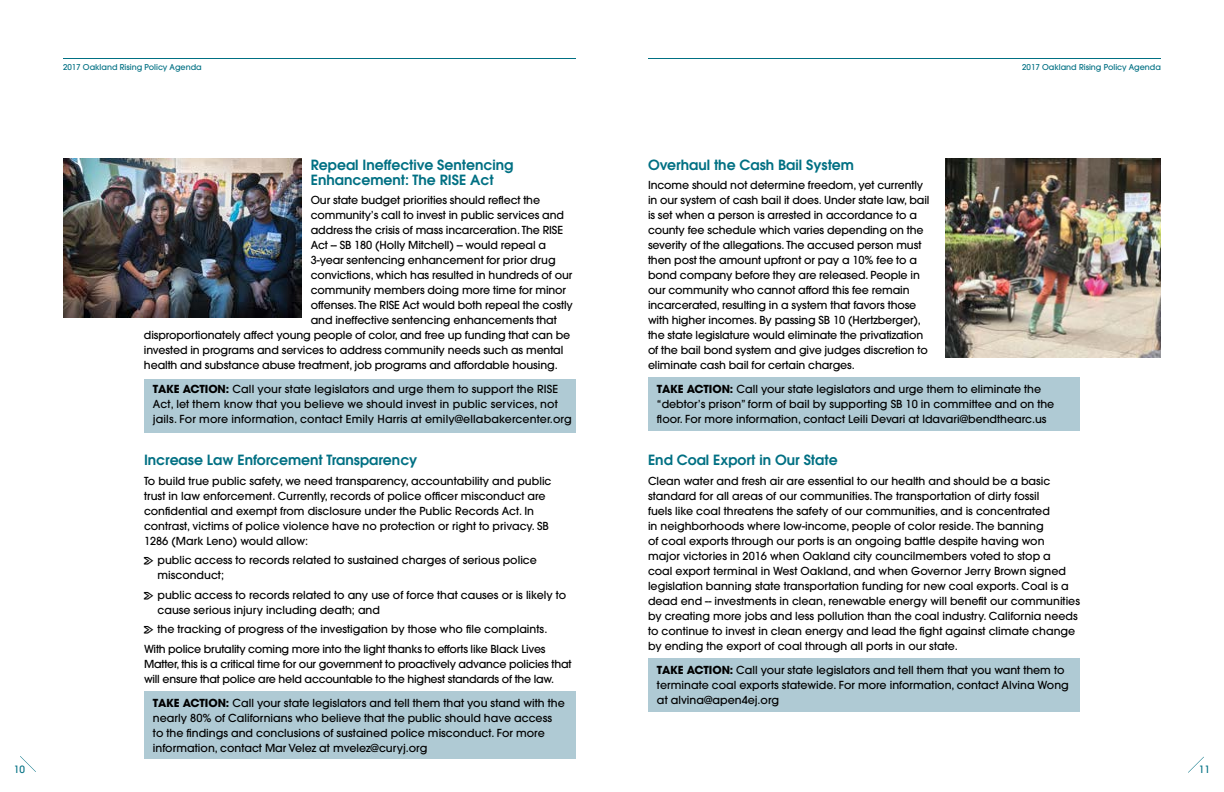
<style>
.page{position:relative;width:1224px;height:792px;background:#fff}
.page>*{position:absolute;margin:0;border:0;box-sizing:border-box;transform-origin:0 0}
.t1{font:600 14px/15px "Avant Garde";color:#007083}
.t2{font:500 11px/15px "Avant Garde";color:#000}
.t3{font:500 11px/19.5px "Avant Garde";letter-spacing:-.02em;color:#000}
.t4{font:500 10px "Avant Garde";color:#007083}
.t5{font:500 8px "Avant Garde";color:#007083}
.s1{font-weight:700}
.s2{font-family:"Pointers";font-weight:400}
</style>
<div class="page">
<div style="left:144px;top:379px;width:432px;height:53px;background:#afcad4"></div>
<div style="left:648px;top:377px;width:432px;height:53px;background:#afcad4"></div>
<div style="left:648px;top:659px;width:432px;height:53px;background:#afcad4"></div>
<div style="left:144px;top:692px;width:432px;height:67px;background:#afcad4"></div>
<svg style="left:1188px;top:757px;width:16px;height:16px"></svg>
<svg style="left:20px;top:756px;width:16px;height:16px"></svg>
<img style="left:63px;top:158px;width:239px;height:160px">
<hr style="left:63px;top:58px;width:513px;height:1px;background:#007083">
<hr style="left:648px;top:58px;width:513px;height:1px;background:#007083">
<img style="left:945px;top:158px;width:216px;height:199px">
<p class="t5" style="left:63px;top:62px;width:140px">2017 Oakland Rising Policy Agenda</p>
<p class="t5" style="left:1022px;top:62px;width:140px">2017 Oakland Rising Policy Agenda</p>
<p class="t1" style="left:311px;top:157px;width:204px">Repeal Ineffective Sentencing<br>Enhancement: The RISE Act</p>
<p class="t2" style="left:311px;top:193px;width:231px">Our state budget priorities should reflect the</p>
<p class="t2" style="left:311px;top:208px;width:255px">community’s call to invest in public services and</p>
<p class="t2" style="left:311px;top:223px;width:254px">address the crisis of mass incarceration. The RISE</p>
<p class="t2" style="left:311px;top:238px;width:237px">Act -- SB 180 (Holly Mitchell) -- would repeal a</p>
<p class="t2" style="left:311px;top:253px;width:246px">3-year sentencing enhancement for prior drug</p>
<p class="t2" style="left:311px;top:268px;width:263px">convictions, which has resulted in hundreds of our</p>
<p class="t2" style="left:311px;top:283px;width:257px">community members doing more time for minor</p>
<p class="t2" style="left:311px;top:298px;width:264px">offenses. The RISE Act would both repeal the costly</p>
<p class="t2" style="left:311px;top:313px;width:248px">and ineffective sentencing enhancements that</p>
<p class="t2" style="left:144px;top:328px;width:428px">disproportionately affect young people of color, and free up funding that can be</p>
<p class="t2" style="left:144px;top:343px;width:421px">invested in programs and services to address community needs such as mental</p>
<p class="t2" style="left:144px;top:358px;width:415px">health and substance abuse treatment, job programs and affordable housing.</p>
<p class="t2" style="left:153px;top:382px;width:420px"><span class="s1">TAKE ACTION:</span> Call your state legislators and urge them to support the RISE<br>Act, let them know that you believe we should invest in public services, not jails. For more information, contact Emily Harris at emily@ellabakercenter.org</p>
<p class="t1" style="left:144px;top:452px;width:275px">Increase Law Enforcement Transparency</p>
<p class="t2" style="left:144px;top:473px;width:409px">To build true public safety, we need transparency, accountability and public trust in law enforcement. Currently, records of police officer misconduct are confidential and exempt from disclosure under the Public Records Act. In contrast, victims of police violence have no protection or right to privacy. SB 1286 (Mark Leno) would allow:</p>
<p class="t2" style="left:157px;top:553px;width:381px;text-indent:-13px"><span class="s2">U</span> public access to records related to sustained charges of serious police misconduct;</p>
<p class="t2" style="left:157px;top:587px;width:410px;text-indent:-13px"><span class="s2">U</span> public access to records related to any use of force that causes or is likely to cause serious injury including death; and</p>
<p class="t3" style="left:144px;top:619px;width:405px"><span class="s2">U</span> the tracking of progress of the investigation by those who file complaints.<br>With police brutality coming more into the light thanks to efforts like Black Lives</p>
<p class="t3" style="left:144px;top:656px;width:429px;line-height:15px">Matter, this is a critical time for our government to proactively advance policies that will ensure that police are held accountable to the highest standards of the law.</p>
<p class="t2" style="left:153px;top:695px;width:413px"><span class="s1">TAKE ACTION:</span> Call your state legislators and tell them that you stand with the nearly 80% of Californians who believe that the public should have access to the findings and conclusions of sustained police misconduct. For more information, contact Mar Velez at mvelez@curyj.org</p>
<p class="t1" style="left:648px;top:157px;width:208px">Overhaul the Cash Bail System</p>
<p class="t2" style="left:648px;top:178px;width:283px">Income should not determine freedom, yet currently in our system of cash bail it does. Under state law, bail is set when a person is arrested in accordance to a county fee schedule which varies depending on the severity of the allegations. The accused person must then post the amount upfront or pay a 10% fee to a bond company before they are released. People in our community who cannot afford this fee remain incarcerated, resulting in a system that favors those with higher incomes. By passing SB 10 (Hertzberger), the state legislature would eliminate the privatization of the bail bond system and give judges discretion to eliminate cash bail for certain charges.</p>
<p class="t2" style="left:657px;top:382px;width:399px"><span class="s1">TAKE ACTION:</span> Call your state legislators and urge them to eliminate the “debtor’s prison” form of bail by supporting SB 10 in committee and on the floor. For more information, contact Leili Devari at ldavari@bendthearc.us</p>
<p class="t1" style="left:648px;top:452px;width:191px">End Coal Export in Our State</p>
<p class="t2" style="left:648px;top:473px;width:434px">Clean water and fresh air are essential to our health and should be a basic standard for all areas of our communities. The transportation of dirty fossil<br>fuels like coal threatens the safety of our communities, and is concentrated<br>in neighborhoods where low-income, people of color reside. The banning<br>of coal exports through our ports is an ongoing battle despite having won<br>major victories in 2016 when Oakland city councilmembers voted to stop a<br>coal export terminal in West Oakland, and when Governor Jerry Brown signed legislation banning state transportation funding for new coal exports. Coal is a dead end -- investments in clean, renewable energy will benefit our communities by creating more jobs and less pollution than the coal industry. California needs to continue to invest in clean energy and lead the fight against climate change by ending the export of coal through all ports in our state.</p>
<p class="t2" style="left:657px;top:662px;width:413px"><span class="s1">TAKE ACTION:</span> Call your state legislators and tell them that you want them to terminate coal exports statewide. For more information, contact Alvina Wong at alvina@apen4ej.org</p>
<p class="t4" style="left:14px;top:763px;width:13px">10</p>
<p class="t4" style="left:1199px;top:763px;width:13px">11</p>
</div>
